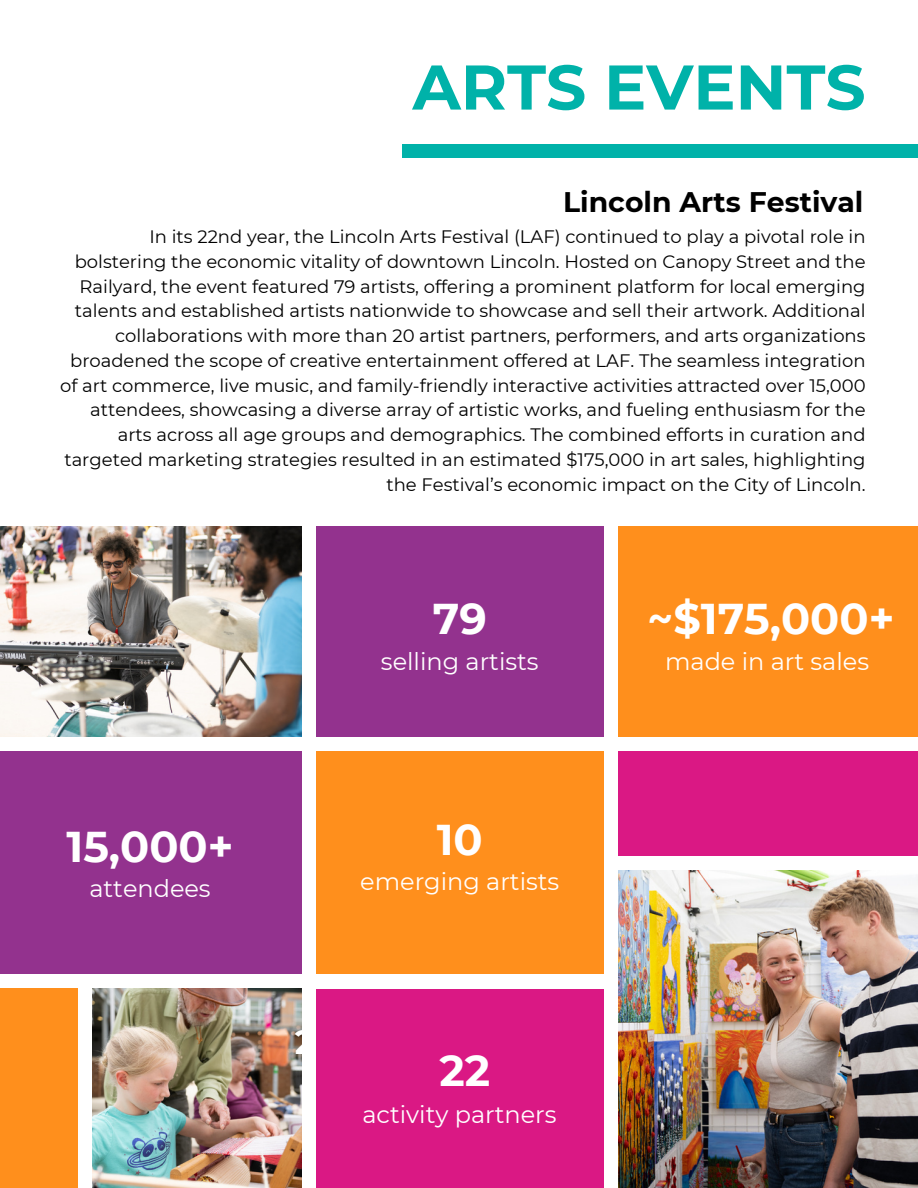
<style>
.page{position:relative;width:918px;height:1188px;background:#fff}
.page>*{position:absolute;margin:0;border:0;box-sizing:border-box;transform-origin:0 0}
.t1{font:700 63px "Montserrat";color:#00b2a9}
.t2{font:700 43.05px "Montserrat";color:#fff}
.t3{font:700 28.35px "Montserrat";color:#000}
.t4{font:24px "Montserrat";color:#fff}
.t5{font:18px/24.8px "Montserrat";color:#000;text-align:right}
</style>
<div class="page">
<img style="left:92px;top:988px;width:210px;height:200px">
<div style="left:0;top:744px;width:307px;height:238px;background:#93328e"></div>
<img style="left:0;top:526px;width:302px;height:211px">
<div style="left:403px;top:144px;width:515px;height:14px;background:#00b2a9"></div>
<div style="left:310px;top:746px;width:302px;height:229px;background:#ff8f1c"></div>
<div style="left:310px;top:519px;width:302px;height:228px;background:#93328e"></div>
<div style="left:310px;top:989px;width:302px;height:199px;background:#da1884"></div>
<div style="left:616px;top:704px;width:302px;height:277px;background:#da1884"></div>
<div style="left:616px;top:519px;width:302px;height:228px;background:#ff8f1c"></div>
<div style="left:299px;top:513px;width:331px;height:13px;background:#fff"></div>
<img style="left:618px;top:869px;width:300px;height:319px">
<div style="left:605px;top:519px;width:13px;height:669px;background:#fff"></div>
<div style="left:0;top:738px;width:307px;height:13px;background:#fff"></div>
<div style="left:610px;top:856px;width:308px;height:13px;background:#fff"></div>
<div style="left:604px;top:513px;width:314px;height:13px;background:#fff"></div>
<div style="left:312px;top:738px;width:606px;height:13px;background:#fff"></div>
<div style="left:0;top:981px;width:78px;height:207px;background:#ff8f1c"></div>
<div style="left:0;top:975px;width:307px;height:13px;background:#fff"></div>
<div style="left:302px;top:513px;width:13px;height:675px;background:#fff"></div>
<p class="t1" style="left:413px;top:49px;width:455px">ARTS EVENTS</p>
<p class="t3" style="left:563px;top:184px;width:302px">Lincoln Arts Festival</p>
<h5 class="t5" style="left:60px;top:224px;width:807px">In its 22nd year, the Lincoln Arts Festival (LAF) continued to play a pivotal role in bolstering the economic vitality of downtown Lincoln. Hosted on Canopy Street and the Railyard, the event featured 79 artists, offering a prominent platform for local emerging talents and established artists nationwide to showcase and sell their artwork. Additional collaborations with more than 20 artist partners, performers, and arts organizations broadened the scope of creative entertainment offered at LAF. The seamless integration of art commerce, live music, and family-friendly interactive activities attracted over 15,000 attendees, showcasing a diverse array of artistic works, and fueling enthusiasm for the arts across all age groups and demographics. The combined efforts in curation and targeted marketing strategies resulted in an estimated $175,000 in art sales, highlighting the Festival’s economic impact on the City of Lincoln.</h5>
<h3 class="t2" style="left:67px;top:820px;width:168px">15,000+</h3>
<h5 class="t4" style="left:89px;top:874px;width:123px">attendees</h5>
<h5 class="t2" style="left:433px;top:592px;width:56px">79</h5>
<p class="t4" style="left:381px;top:646px;width:159px">selling artists</p>
<h5 class="t2" style="left:437px;top:813px;width:48px">10</h5>
<h2 class="t4" style="left:360px;top:867px;width:201px">emerging artists</h2>
<h5 class="t2" style="left:439px;top:1045px;width:52px">22</h5>
<h2 class="t4" style="left:362px;top:1100px;width:196px">activity partners</h2>
<p class="t2" style="left:648px;top:592px;width:248px">~$175,000+</p>
<h3 class="t4" style="left:665px;top:646px;width:206px">made in art sales</h3>
</div>
